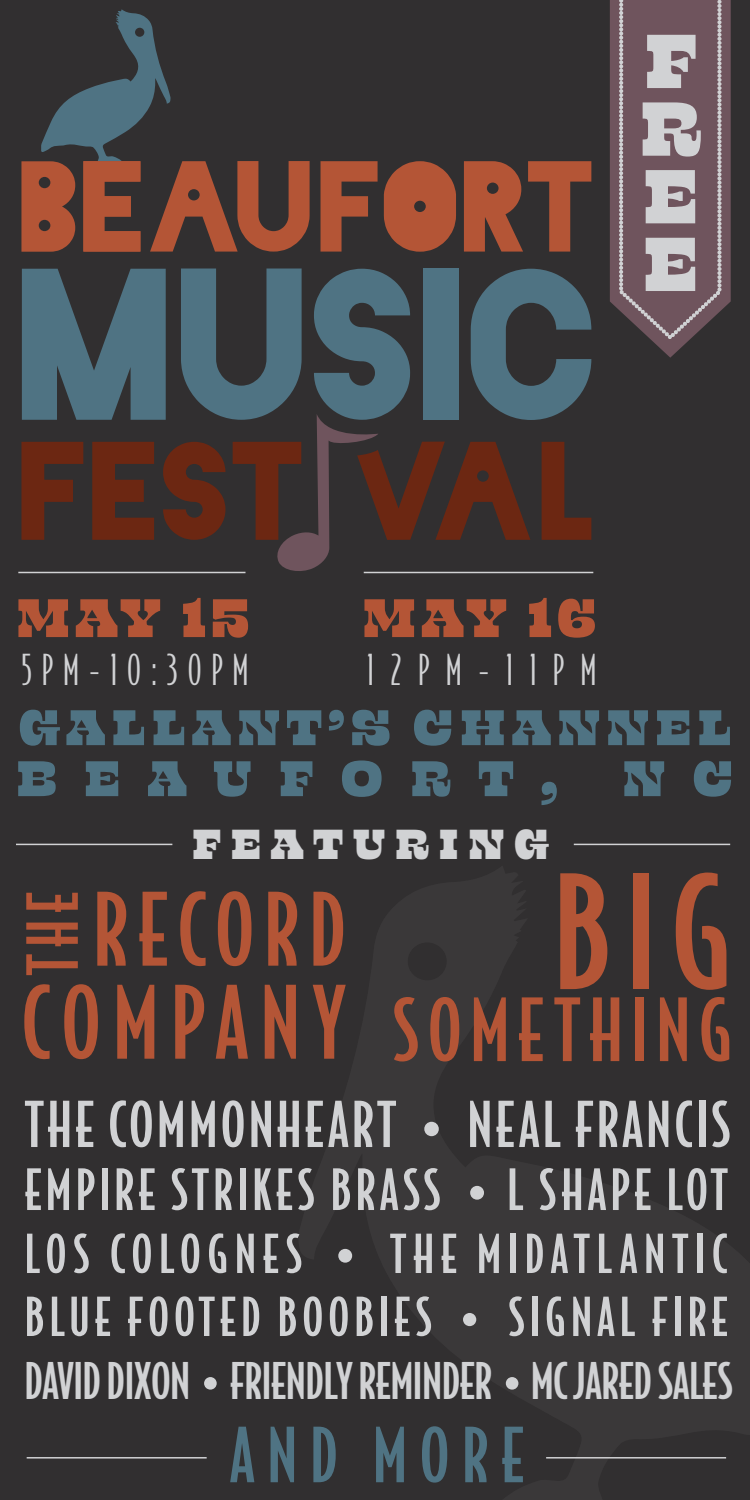
<style>
.page{position:relative;width:750px;height:1500px;background:#312f30}
.page>*{position:absolute;margin:0;border:0;box-sizing:border-box;transform-origin:0 0}
.t1{font:500 150px "Bodega Sans";color:#b45536}
.t2{font:500 95.85px/93px "Bodega Sans";letter-spacing:.105em;color:#b45536;text-align:right}
.t3{font:84.6px/67.7px "Beastly 12 Point";color:#d1d2d4;text-align:justify}
.t4{font:500 82.5px "Bodega Sans";letter-spacing:.1em;color:#b45536}
.t5{font:500 72px "Bodega Sans";letter-spacing:.175em;color:#4f7383}
.t6{font:500 66.75px "Bodega Sans";color:#b45536}
.t7{font:500 60px "Bodega Sans";letter-spacing:.055em;color:#d1d2d4}
.t8{font:60px "Beastly 12 Point";letter-spacing:.075em;color:#b45536}
.t9{font:55.35px/51px "Beastly 12 Point";letter-spacing:.1em;color:#4f7383}
.t10{font:500 54px "Bodega Sans";letter-spacing:.075em;color:#d1d2d4}
.t11{font:500 51px/63px "Bodega Sans";letter-spacing:.105em;color:#d1d2d4}
.t12{font:500 48px "Bodega Sans";letter-spacing:-.01em;color:#d1d2d4}
.t13{font:46.5px "Beastly 12 Point";letter-spacing:.2em;color:#d1d2d4}
.t14{font:300 40.5px "Bodega Sans";letter-spacing:.24em;color:#d1d2d4}
.t15{font:300 40.5px "Bodega Sans";letter-spacing:.4em;color:#d1d2d4}
.s1{font-family:"Myriad Pro";font-weight:400;font-size:69px}
.s2{font-family:"Myriad Pro";font-weight:400;font-size:66px}
.s3{font-family:"Myriad Pro";font-weight:400;font-size:63px}
.s4{font-family:"Myriad Pro";font-weight:400;font-size:60px}
</style>
<div class="page">
<svg style="left:21px;top:269px;width:570px;height:305px"></svg>
<svg style="left:321px;top:161px;width:57px;height:91px"></svg>
<svg style="left:384px;top:161px;width:72px;height:91px"></svg>
<svg style="left:464px;top:161px;width:127px;height:91px"></svg>
<svg style="left:21px;top:9px;width:289px;height:243px"></svg>
<hr style="left:18px;top:572px;width:228px;height:1px;background:#d1d2d4">
<hr style="left:16px;top:844px;width:156px;height:1px;background:#d1d2d4">
<hr style="left:574px;top:844px;width:156px;height:1px;background:#d1d2d4">
<hr style="left:27px;top:1457px;width:180px;height:2px;background:#d1d2d4">
<hr style="left:546px;top:1457px;width:180px;height:2px;background:#d1d2d4">
<hr style="left:364px;top:572px;width:229px;height:1px;background:#d1d2d4">
<svg style="left:610px;top:0;width:121px;height:358px;background:#6f575f"></svg>
<h3 class="t3" style="left:639px;top:23px;width:63px">F R E E</h3>
<p class="t8" style="left:362px;top:575px;width:236px">MAY 16</p>
<p class="t8" style="left:16px;top:575px;width:236px">MAY 15</p>
<p class="t14" style="left:21px;top:646px;width:229px">5PM-10:30PM</p>
<p class="t15" style="left:367px;top:646px;width:231px">12PM-11PM</p>
<p class="t9" style="left:16px;top:699px;width:719px">GALLANT’S CHANNEL<br>BEAUFORT, NC</p>
<p class="t13" style="left:192px;top:811px;width:359px">FEATURING</p>
<h2 class="t2" style="left:21px;top:881px;width:326px">RECORD<br>COMPANY</h2>
<h3 class="t6" style="left:13px;top:975px;width:85px;rotate:-90deg">THE</h3>
<h1 class="t1" style="left:553px;top:843px;width:181px">BIG</h1>
<h3 class="t4" style="left:392px;top:981px;width:342px">SOMETHING</h3>
<p class="t7" style="left:25px;top:1088px;width:708px">THE COMMONHEART <span class="s1">•</span> NEAL FRANCIS</p>
<p class="t10" style="left:25px;top:1157px;width:705px">EMPIRE STRIKES BRASS <span class="s2">•</span> L SHAPE LOT</p>
<p class="t11" style="left:25px;top:1221px;width:704px">LOS COLOGNES <span class="s2">•</span> THE MIDATLANTIC<br>BLUE FOOTED BOOBIES <span class="s3">•</span> SIGNAL FIRE</p>
<p class="t12" style="left:25px;top:1352px;width:710px">DAVID DIXON <span class="s4">•</span> FRIENDLY REMINDER <span class="s4">•</span> MC JARED SALES</p>
<h3 class="t5" style="left:230px;top:1412px;width:295px">AND MORE</h3>
</div>
